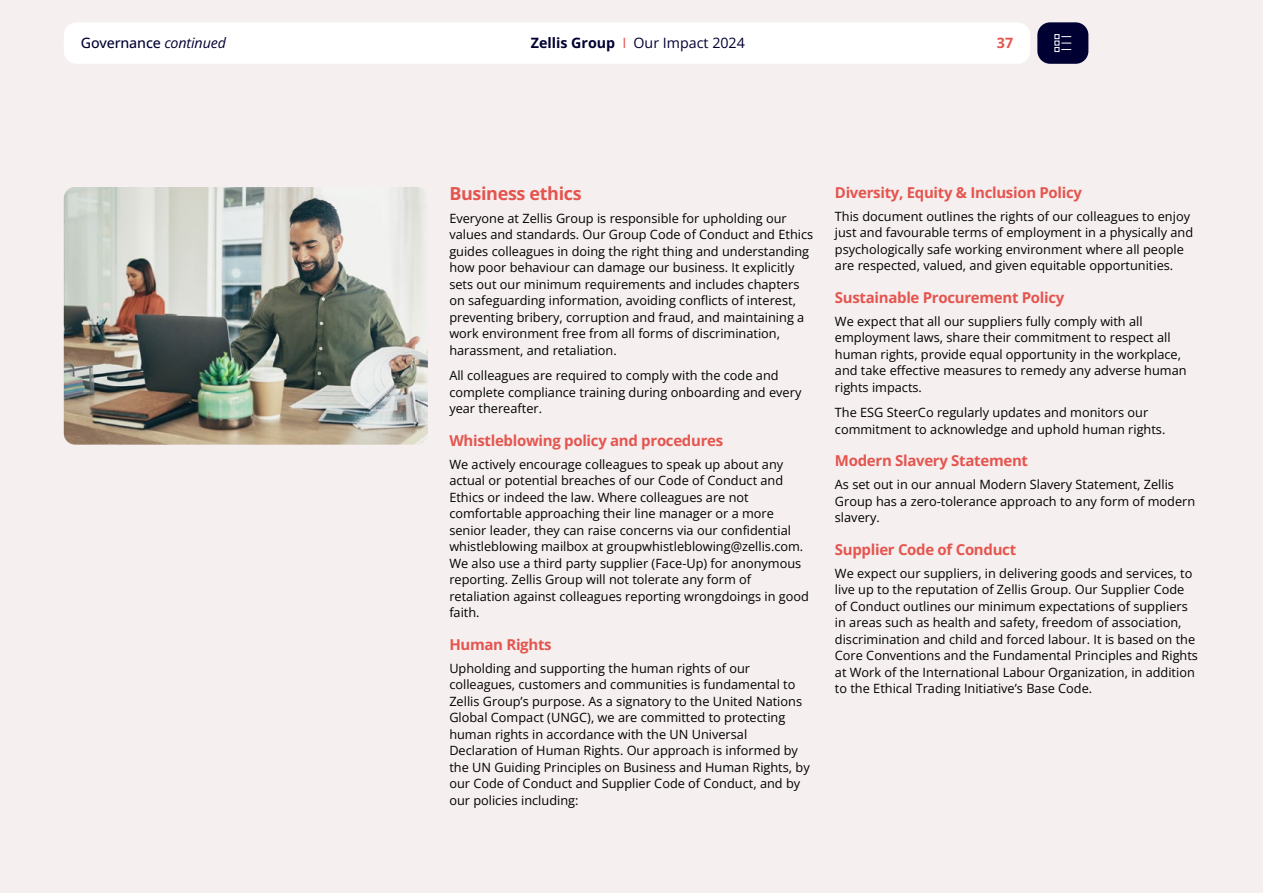
<style>
.page{position:relative;width:1263px;height:893px;background:#f5efef}
.page>*{position:absolute;margin:0;border:0;box-sizing:border-box;transform-origin:0 0}
.t1{font:700 18px "Open Sans";letter-spacing:-.02em;color:#e5554f}
.t2{font:700 15px "Open Sans";letter-spacing:-.02em;color:#e5554f}
.t3{font:14.25px "Open Sans";color:#000032}
.t4{font:500 14.25px "Open Sans";letter-spacing:-.01em;color:#000032}
.t5{font:700 14.25px "Open Sans";color:#e5554f}
.t6{font:12.75px/16.5px "Open Sans";color:#000}
.s1{font-weight:400;font-style:italic}
.s2{font-weight:700}
.s3{color:#e5554f}
</style>
<div class="page">
<img style="left:64px;top:187px;width:364px;height:258px">
<div style="left:64px;top:22px;width:966px;height:42px;background:#fff;border-radius:13px"></div>
<div style="left:1037px;top:22px;width:51px;height:42px;background:#000032;border-radius:13px"></div>
<svg style="left:1054px;top:34px;width:17px;height:18px"></svg>
<p class="t4" style="left:81px;top:33px;width:147px">Governance <span class="s1">continued</span></p>
<p class="t3" style="left:531px;top:33px;width:216px"><span class="s2">Zellis Group</span> <span class="s3">I</span> Our Impact 2024</p>
<p class="t5" style="left:997px;top:33px;width:18px">37</p>
<h1 class="t1" style="left:449px;top:181px;width:134px">Business ethics</h1>
<p class="t6" style="left:449px;top:210px;width:365px">Everyone at Zellis Group is responsible for upholding our values and standards. Our Group Code of Conduct and Ethics guides colleagues in doing the right thing and understanding how poor behaviour can damage our business. It explicitly sets out our minimum requirements and includes chapters on safeguarding information, avoiding conflicts of interest, preventing bribery, corruption and fraud, and maintaining a work environment free from all forms of discrimination, harassment, and retaliation.</p>
<p class="t6" style="left:449px;top:367px;width:354px">All colleagues are required to comply with the code and complete compliance training during onboarding and every year thereafter.</p>
<p class="t2" style="left:449px;top:430px;width:275px">Whistleblowing policy and procedures</p>
<p class="t6" style="left:449px;top:456px;width:361px">We actively encourage colleagues to speak up about any actual or potential breaches of our Code of Conduct and Ethics or indeed the law. Where colleagues are not comfortable approaching their line manager or a more senior leader, they can raise concerns via our confidential whistleblowing mailbox at groupwhistleblowing@zellis.com.<br>We also use a third party supplier (Face-Up) for anonymous reporting. Zellis Group will not tolerate any form of retaliation against colleagues reporting wrongdoings in good faith.</p>
<p class="t2" style="left:449px;top:634px;width:104px">Human Rights</p>
<p class="t6" style="left:449px;top:660px;width:362px">Upholding and supporting the human rights of our colleagues, customers and communities is fundamental to Zellis Group’s purpose. As a signatory to the United Nations Global Compact (UNGC), we are committed to protecting human rights in accordance with the UN Universal Declaration of Human Rights. Our approach is informed by the UN Guiding Principles on Business and Human Rights, by our Code of Conduct and Supplier Code of Conduct, and by our policies including:</p>
<p class="t2" style="left:835px;top:182px;width:249px">Diversity, Equity &amp; Inclusion Policy</p>
<p class="t6" style="left:835px;top:207px;width:360px">This document outlines the rights of our colleagues to enjoy just and favourable terms of employment in a physically and psychologically safe working environment where all people are respected, valued, and given equitable opportunities.</p>
<p class="t2" style="left:835px;top:287px;width:231px">Sustainable Procurement Policy</p>
<p class="t6" style="left:835px;top:312px;width:353px">We expect that all our suppliers fully comply with all employment laws, share their commitment to respect all human rights, provide equal opportunity in the workplace, and take effective measures to remedy any adverse human rights impacts.</p>
<p class="t6" style="left:835px;top:404px;width:332px">The ESG SteerCo regularly updates and monitors our commitment to acknowledge and uphold human rights.</p>
<p class="t2" style="left:835px;top:450px;width:195px">Modern Slavery Statement</p>
<p class="t6" style="left:835px;top:476px;width:362px">As set out in our annual Modern Slavery Statement, Zellis<br>Group has a zero-tolerance approach to any form of modern slavery.</p>
<p class="t2" style="left:835px;top:539px;width:183px">Supplier Code of Conduct</p>
<p class="t6" style="left:835px;top:565px;width:365px">We expect our suppliers, in delivering goods and services, to live up to the reputation of Zellis Group. Our Supplier Code of Conduct outlines our minimum expectations of suppliers in areas such as health and safety, freedom of association, discrimination and child and forced labour. It is based on the Core Conventions and the Fundamental Principles and Rights at Work of the International Labour Organization, in addition to the Ethical Trading Initiative’s Base Code.</p>
</div>
